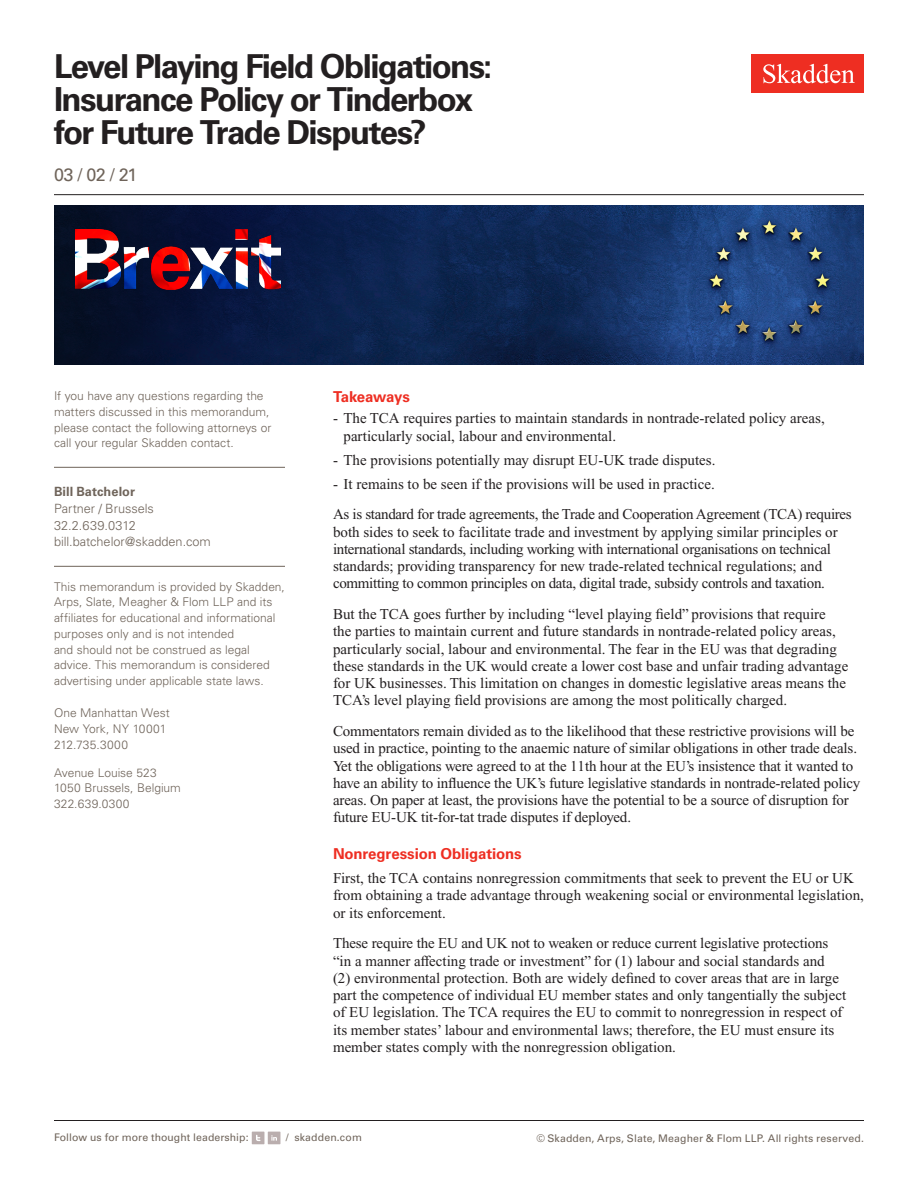
<style>
.page{position:relative;width:918px;height:1188px;background:#fff}
.page>*{position:absolute;margin:0;border:0;box-sizing:border-box;transform-origin:0 0}
.t1{font:700 33px/33px "Univers LT Std";letter-spacing:-.05em;color:#231f20}
.Date{font:18px "Univers LT Std";color:#6f645a}
.Main_Body{font:15px/17.2px "Times New Roman PS Std";color:#231f20}
.Main_Body-2{font:15px/17.2px "Times New Roman PS Std";letter-spacing:-.02em;color:#231f20}
.First_Level_Heading{font:700 15px "Univers LT Std";letter-spacing:-.01em;color:#ee2e22}
.Contacts{font:300 12.75px "Univers LT Std";letter-spacing:-.005em;color:#6f645a}
.Contacts_Name{font:700 12.75px "Univers LT Std";letter-spacing:.005em;color:#6f645a}
.Contacts-2{font:300 12.75px "Univers LT Std";letter-spacing:.015em;color:#6f645a}
.Sidebar_body_rule_ab{font:300 12px/15.8px "Univers LT Std";color:#6f645a}
.Sidebar_body_rule_be{font:300 12px/15.8px "Univers LT Std";color:#6f645a}
.Firm_Address{font:300 12px/15.8px "Univers LT Std";color:#6f645a}
.t2{font:10.5px "Univers LT Std";letter-spacing:.01em;color:#6f645a}
</style>
<div class="page">
<div style="left:752px;top:54px;width:112px;height:39px;background:#ee2e22"></div>
<svg style="left:763px;top:64px;width:92px;height:19px"></svg>
<hr style="left:54px;top:1120px;width:810px;height:1px;background:#231f20">
<hr style="left:54px;top:194px;width:810px;height:1px;background:#231f20">
<div style="left:252px;top:1132px;width:12px;height:12px;background:#baaeae"></div>
<svg style="left:256px;top:1135px;width:4px;height:6px"></svg>
<div style="left:268px;top:1132px;width:12px;height:12px;background:#baaeae"></div>
<svg style="left:271px;top:1135px;width:6px;height:6px"></svg>
<svg style="left:54px;top:206px;width:810px;height:158px;background:#122b57"></svg>
<img style="left:75px;top:230px;width:205px;height:60px">
<hr style="left:54px;top:467px;width:231px;height:1px;background:#6f645a">
<hr style="left:54px;top:566px;width:231px;height:1px;background:#6f645a">
<h1 class="t1" style="left:54px;top:50px;width:440px">Level Playing Field Obligations:<br>Insurance Policy or Tinderbox for Future Trade Disputes?</h1>
<p class="Date" style="left:54px;top:164px;width:85px">03 / 02 / 21</p>
<p class="Sidebar_body_rule_be" style="left:54px;top:388px;width:219px">If you have any questions regarding the matters discussed in this memorandum, please contact the following attorneys or call your regular Skadden contact.</p>
<p class="Contacts_Name" style="left:54px;top:484px;width:83px">Bill Batchelor</p>
<p class="Contacts" style="left:54px;top:500px;width:101px">Partner / Brussels</p>
<p class="Contacts-2" style="left:54px;top:517px;width:83px">32.2.639.0312</p>
<p class="Contacts" style="left:54px;top:534px;width:158px">bill.batchelor@skadden.com</p>
<p class="Sidebar_body_rule_ab" style="left:54px;top:579px;width:232px">This memorandum is provided by Skadden, Arps, Slate, Meagher &amp; Flom LLP and its affiliates for educational and informational purposes only and is not intended<br>and should not be construed as legal advice. This memorandum is considered advertising under applicable state laws.</p>
<p class="Firm_Address" style="left:54px;top:705px;width:117px">One Manhattan West<br>New York, NY 10001<br>212.735.3000</p>
<p class="Firm_Address" style="left:54px;top:765px;width:128px">Avenue Louise 523<br>1050 Brussels, Belgium<br>322.639.0300</p>
<h1 class="First_Level_Heading" style="left:333px;top:388px;width:78px">Takeaways</h1>
<p class="Main_Body" style="left:344px;top:410px;width:483px;text-indent:-10px">- The TCA requires parties to maintain standards in nontrade-related policy areas, particularly social, labour and environmental.</p>
<p class="Main_Body" style="left:333px;top:451px;width:384px">- The provisions potentially may disrupt EU-UK trade disputes.</p>
<p class="Main_Body" style="left:333px;top:475px;width:383px">- It remains to be seen if the provisions will be used in practice.</p>
<p class="Main_Body-2" style="left:333px;top:506px;width:520px">As is standard for trade agreements, the Trade and Cooperation Agreement (TCA) requires both sides to seek to facilitate trade and investment by applying similar principles or international standards, including working with international organisations on technical standards; providing transparency for new trade-related technical regulations; and committing to common principles on data, digital trade, subsidy controls and taxation.</p>
<p class="Main_Body" style="left:333px;top:606px;width:517px">But the TCA goes further by including “level playing field” provisions that require<br>the parties to maintain current and future standards in nontrade-related policy areas, particularly social, labour and environmental. The fear in the EU was that degrading these standards in the UK would create a lower cost base and unfair trading advantage for UK businesses. This limitation on changes in domestic legislative areas means the TCA’s level playing field provisions are among the most politically charged.</p>
<p class="Main_Body" style="left:333px;top:723px;width:529px">Commentators remain divided as to the likelihood that these restrictive provisions will be used in practice, pointing to the anaemic nature of similar obligations in other trade deals.<br>Yet the obligations were agreed to at the 11th hour at the EU’s insistence that it wanted to have an ability to influence the UK’s future legislative standards in nontrade-related policy areas. On paper at least, the provisions have the potential to be a source of disruption for future EU-UK tit-for-tat trade disputes if deployed.</p>
<h1 class="First_Level_Heading" style="left:333px;top:845px;width:190px">Nonregression Obligations</h1>
<p class="Main_Body" style="left:333px;top:870px;width:532px">First, the TCA contains nonregression commitments that seek to prevent the EU or UK from obtaining a trade advantage through weakening social or environmental legislation, or its enforcement.</p>
<p class="Main_Body" style="left:333px;top:935px;width:515px">These require the EU and UK not to weaken or reduce current legislative protections “in a manner affecting trade or investment” for (1) labour and social standards and<br>(2) environmental protection. Both are widely defined to cover areas that are in large part the competence of individual EU member states and only tangentially the subject of EU legislation. The TCA requires the EU to commit to nonregression in respect of its member states’ labour and environmental laws; therefore, the EU must ensure its member states comply with the nonregression obligation.</p>
<p class="t2" style="left:54px;top:1131px;width:196px">Follow us for more thought leadership:</p>
<p class="t2" style="left:286px;top:1131px;width:77px">/ skadden.com</p>
<p class="t2" style="left:536px;top:1132px;width:329px">© Skadden, Arps, Slate, Meagher &amp; Flom LLP. All rights reserved.</p>
</div>
